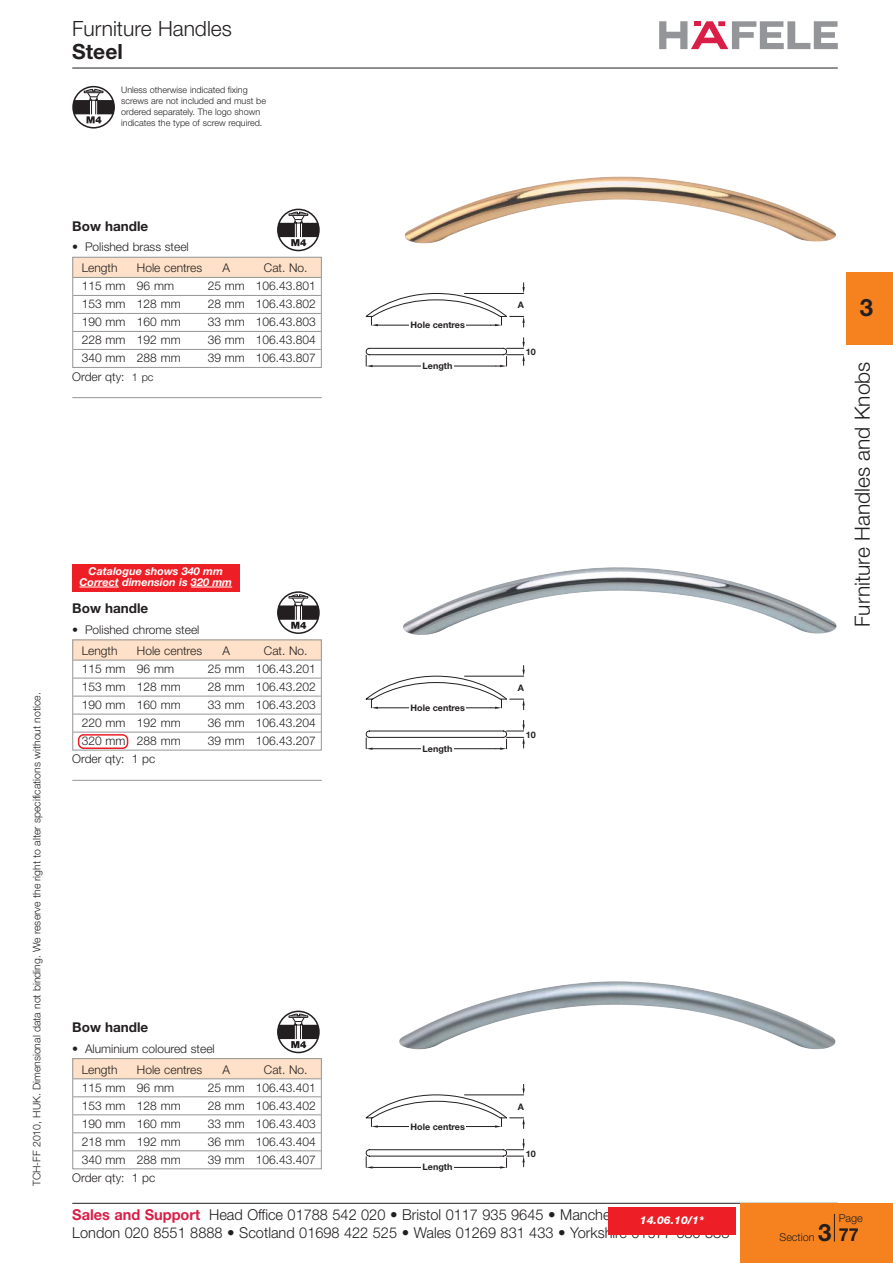
<style>
.page{position:relative;width:893px;height:1263px;background:#fff}
.page>*{position:absolute;margin:0;border:0;box-sizing:border-box;transform-origin:0 0}
.t1{font:700 24px "Helvetica Neue";color:#231f20}
.t2{font:300 21px "Helvetica Neue";color:#231f20}
.t3{font:700 21px "Helvetica Neue";color:#231f20}
.t4{font:300 15px/18px "Helvetica Neue";color:#231f20}
.t5{font:700 13.5px "Helvetica Neue";color:#231f20}
.t6{font:300 12px "Helvetica Neue";color:#231f20}
.t7{font:italic 700 10.8px/10.5px "Helvetica Neue";color:#fff;text-align:center}
.t8{font:300 10.8px "Helvetica Neue";color:#231f20}
.t9{font:italic 800 10.8px "Helvetica Neue";color:#fff}
.t10{font:300 10.5px "Helvetica Neue";color:#231f20}
.t11{font:300 9px/10.8px "Helvetica Neue";color:#231f20}
.t12{font:700 9px "Helvetica Neue";color:#231f20}
.s1{font-size:10.8px}
.s2{font-weight:700;color:#d91e48}
.s3{font-weight:700;font-size:24px}
.s4{font-weight:700;font-size:18px}
</style>
<div class="page">
<hr style="left:72px;top:1203px;width:766px;height:1px;background:#231f20">
<hr style="left:72px;top:68px;width:766px;height:1px;background:#231f20">
<svg style="left:659px;top:21px;width:179px;height:28px"></svg>
<div style="left:740px;top:1203px;width:153px;height:60px;background:#f5821f"></div>
<div style="left:846px;top:272px;width:47px;height:72px;background:#f5821f"></div>
<svg style="left:834px;top:1214px;width:1px;height:28px"></svg>
<div style="left:72px;top:257px;width:250px;height:20px;background:#fee1c8"></div>
<hr style="left:73px;top:277px;width:248px;height:1px;background:#939598">
<hr style="left:73px;top:295px;width:248px;height:1px;background:#939598">
<hr style="left:73px;top:313px;width:248px;height:1px;background:#939598">
<hr style="left:73px;top:331px;width:248px;height:1px;background:#939598">
<hr style="left:73px;top:349px;width:248px;height:1px;background:#939598">
<div style="left:72px;top:257px;width:250px;height:111px;border:1px solid #939598"></div>
<img style="left:404px;top:176px;width:432px;height:68px">
<svg style="left:365px;top:338px;width:160px;height:29px"></svg>
<svg style="left:365px;top:283px;width:160px;height:44px"></svg>
<hr style="left:378px;top:325px;width:113px;height:1px;background:#231f20">
<div style="left:421px;top:361px;width:32px;height:9px;background:#fff"></div>
<div style="left:409px;top:320px;width:56px;height:9px;background:#fff"></div>
<div style="left:524px;top:347px;width:13px;height:9px;background:#fff"></div>
<div style="left:516px;top:300px;width:13px;height:10px;background:#fff"></div>
<div style="left:277px;top:209px;width:43px;height:42px;border:2px solid #231f20;border-radius:50%"></div>
<svg style="left:278px;top:212px;width:41px;height:34px"></svg>
<hr style="left:72px;top:397px;width:250px;height:1px;background:#939598">
<div style="left:72px;top:640px;width:250px;height:20px;background:#fee1c8"></div>
<hr style="left:73px;top:660px;width:248px;height:1px;background:#939598">
<hr style="left:73px;top:678px;width:248px;height:1px;background:#939598">
<hr style="left:73px;top:696px;width:248px;height:1px;background:#939598">
<hr style="left:73px;top:714px;width:248px;height:1px;background:#939598">
<hr style="left:73px;top:732px;width:248px;height:1px;background:#939598">
<div style="left:72px;top:639px;width:250px;height:112px;border:1px solid #939598"></div>
<img style="left:403px;top:567px;width:434px;height:68px">
<svg style="left:365px;top:720px;width:160px;height:30px"></svg>
<svg style="left:365px;top:666px;width:160px;height:44px"></svg>
<hr style="left:378px;top:708px;width:113px;height:1px;background:#231f20">
<div style="left:421px;top:743px;width:32px;height:10px;background:#fff"></div>
<div style="left:409px;top:703px;width:56px;height:9px;background:#fff"></div>
<div style="left:524px;top:730px;width:13px;height:9px;background:#fff"></div>
<div style="left:516px;top:683px;width:13px;height:9px;background:#fff"></div>
<div style="left:277px;top:591px;width:43px;height:43px;border:2px solid #231f20;border-radius:50%"></div>
<svg style="left:278px;top:594px;width:41px;height:35px"></svg>
<hr style="left:72px;top:780px;width:250px;height:1px;background:#939598">
<div style="left:72px;top:1059px;width:250px;height:20px;background:#fee1c8"></div>
<hr style="left:73px;top:1078px;width:248px;height:1px;background:#939598">
<hr style="left:73px;top:1096px;width:248px;height:1px;background:#939598">
<hr style="left:73px;top:1114px;width:248px;height:1px;background:#939598">
<hr style="left:73px;top:1132px;width:248px;height:1px;background:#939598">
<hr style="left:73px;top:1150px;width:248px;height:1px;background:#939598">
<div style="left:72px;top:1058px;width:250px;height:111px;border:1px solid #939598"></div>
<img style="left:399px;top:981px;width:437px;height:69px">
<svg style="left:365px;top:1139px;width:160px;height:30px"></svg>
<svg style="left:365px;top:1084px;width:160px;height:45px"></svg>
<hr style="left:378px;top:1126px;width:113px;height:1px;background:#231f20">
<div style="left:421px;top:1162px;width:32px;height:10px;background:#fff"></div>
<div style="left:409px;top:1121px;width:56px;height:10px;background:#fff"></div>
<div style="left:524px;top:1148px;width:13px;height:10px;background:#fff"></div>
<div style="left:516px;top:1102px;width:13px;height:9px;background:#fff"></div>
<div style="left:277px;top:1011px;width:43px;height:42px;border:2px solid #231f20;border-radius:50%"></div>
<svg style="left:278px;top:1014px;width:41px;height:34px"></svg>
<div style="left:72px;top:86px;width:43px;height:43px;border:2px solid #231f20;border-radius:50%"></div>
<svg style="left:73px;top:89px;width:41px;height:34px"></svg>
<svg style="left:78px;top:734px;width:50px;height:15px"></svg>
<div style="left:72px;top:564px;width:167px;height:27px;background:#ed1e25"></div>
<svg style="left:79px;top:587px;width:40px;height:1px"></svg>
<hr style="left:191px;top:587px;width:41px;height:1px;background:#fff">
<div style="left:608px;top:1208px;width:128px;height:27px;background:#ed1e25"></div>
<h2 class="t2" style="left:72px;top:21px;width:161px">Furniture Handles</h2>
<h2 class="t3" style="left:72px;top:45px;width:52px">Steel</h2>
<p class="t11" style="left:121px;top:86px;width:146px">Unless otherwise indicated fixing screws are not included and must be ordered separately. The logo shown indicates the type of screw required.</p>
<p class="t5" style="left:72px;top:221px;width:78px">Bow handle</p>
<p class="t6" style="left:72px;top:243px;width:118px">• Polished brass steel</p>
<p class="t6" style="left:82px;top:264px;width:37px">Length</p>
<p class="t6" style="left:137px;top:264px;width:67px">Hole centres</p>
<p class="t6" style="left:222px;top:264px;width:9px">A</p>
<p class="t6" style="left:264px;top:264px;width:45px">Cat. No.</p>
<p class="t6" style="left:82px;top:282px;width:94px">115 mm 96 mm</p>
<p class="t6" style="left:208px;top:282px;width:110px">25 mm 106.43.801</p>
<p class="t6" style="left:82px;top:300px;width:100px">153 mm 128 mm</p>
<p class="t6" style="left:208px;top:300px;width:110px">28 mm 106.43.802</p>
<p class="t6" style="left:82px;top:318px;width:100px">190 mm 160 mm</p>
<p class="t6" style="left:208px;top:318px;width:110px">33 mm 106.43.803</p>
<p class="t6" style="left:82px;top:336px;width:100px">228 mm 192 mm</p>
<p class="t6" style="left:208px;top:336px;width:110px">36 mm 106.43.804</p>
<p class="t6" style="left:82px;top:354px;width:100px">340 mm 288 mm</p>
<p class="t6" style="left:208px;top:354px;width:110px">39 mm 106.43.807</p>
<p class="t6" style="left:72px;top:372px;width:83px">Order qty: <span class="s1">1 pc</span></p>
<p class="t12" style="left:410px;top:322px;width:56px">Hole centres</p>
<p class="t12" style="left:422px;top:362px;width:31px">Length</p>
<p class="t12" style="left:518px;top:302px;width:8px">A</p>
<p class="t12" style="left:526px;top:349px;width:12px">10</p>
<p class="t10" style="left:33px;top:1186px;width:495px;rotate:-90deg">TCH-FF 2010, HUK. Dimensional data not binding. We reserve the right to alter specifications without notice.</p>
<p class="t7" style="left:79px;top:567px;width:154px">Catalogue shows 340 mm<br>Correct dimension is 320 mm</p>
<p class="t5" style="left:72px;top:604px;width:78px">Bow handle</p>
<p class="t6" style="left:72px;top:625px;width:129px">• Polished chrome steel</p>
<p class="t6" style="left:82px;top:647px;width:37px">Length</p>
<p class="t6" style="left:137px;top:647px;width:67px">Hole centres</p>
<p class="t6" style="left:222px;top:647px;width:9px">A</p>
<p class="t6" style="left:264px;top:647px;width:45px">Cat. No.</p>
<p class="t6" style="left:82px;top:665px;width:94px">115 mm 96 mm</p>
<p class="t6" style="left:208px;top:665px;width:110px">25 mm 106.43.201</p>
<p class="t6" style="left:82px;top:683px;width:100px">153 mm 128 mm</p>
<p class="t6" style="left:208px;top:683px;width:110px">28 mm 106.43.202</p>
<p class="t6" style="left:82px;top:701px;width:100px">190 mm 160 mm</p>
<p class="t6" style="left:208px;top:701px;width:110px">33 mm 106.43.203</p>
<p class="t6" style="left:82px;top:719px;width:100px">220 mm 192 mm</p>
<p class="t6" style="left:208px;top:719px;width:110px">36 mm 106.43.204</p>
<p class="t6" style="left:82px;top:737px;width:100px">320 mm 288 mm</p>
<p class="t6" style="left:208px;top:737px;width:110px">39 mm 106.43.207</p>
<p class="t6" style="left:72px;top:755px;width:85px">Order qty: 1 pc</p>
<p class="t12" style="left:410px;top:704px;width:56px">Hole centres</p>
<p class="t12" style="left:422px;top:745px;width:31px">Length</p>
<p class="t12" style="left:518px;top:685px;width:8px">A</p>
<p class="t12" style="left:526px;top:731px;width:12px">10</p>
<p class="t5" style="left:72px;top:1023px;width:78px">Bow handle</p>
<p class="t6" style="left:72px;top:1044px;width:144px">• Aluminium coloured steel</p>
<p class="t6" style="left:82px;top:1065px;width:37px">Length</p>
<p class="t6" style="left:137px;top:1065px;width:67px">Hole centres</p>
<p class="t6" style="left:222px;top:1065px;width:9px">A</p>
<p class="t6" style="left:264px;top:1065px;width:45px">Cat. No.</p>
<p class="t6" style="left:82px;top:1083px;width:94px">115 mm 96 mm</p>
<p class="t6" style="left:208px;top:1083px;width:110px">25 mm 106.43.401</p>
<p class="t6" style="left:82px;top:1101px;width:100px">153 mm 128 mm</p>
<p class="t6" style="left:208px;top:1101px;width:110px">28 mm 106.43.402</p>
<p class="t6" style="left:82px;top:1119px;width:100px">190 mm 160 mm</p>
<p class="t6" style="left:208px;top:1119px;width:110px">33 mm 106.43.403</p>
<p class="t6" style="left:82px;top:1137px;width:100px">218 mm 192 mm</p>
<p class="t6" style="left:208px;top:1137px;width:110px">36 mm 106.43.404</p>
<p class="t6" style="left:82px;top:1155px;width:100px">340 mm 288 mm</p>
<p class="t6" style="left:208px;top:1155px;width:110px">39 mm 106.43.407</p>
<p class="t6" style="left:72px;top:1174px;width:85px">Order qty: 1 pc</p>
<p class="t12" style="left:410px;top:1123px;width:56px">Hole centres</p>
<p class="t12" style="left:422px;top:1164px;width:31px">Length</p>
<p class="t12" style="left:518px;top:1103px;width:8px">A</p>
<p class="t12" style="left:526px;top:1150px;width:12px">10</p>
<p class="t4" style="left:72px;top:1207px;width:666px"><span class="s2">Sales and Support</span> Head Office 01788 542 020 • Bristol 0117 935 9645 • Manchester 0161 745 8242<br>London 020 8551 8888 • Scotland 01698 422 525 • Wales 01269 831 433 • Yorkshire 01977 680 388</p>
<p class="t9" style="left:640px;top:1217px;width:66px">14.06.10/1*</p>
<h1 class="t1" style="left:860px;top:299px;width:15px">3</h1>
<h2 class="t2" style="left:855px;top:627px;width:267px;rotate:-90deg">Furniture Handles and Knobs</h2>
<p class="t8" style="left:839px;top:1214px;width:26px">Page</p>
<p class="t8" style="left:779px;top:1234px;width:81px">Section <span class="s3">3</span> <span class="s4">77</span></p>
</div>
